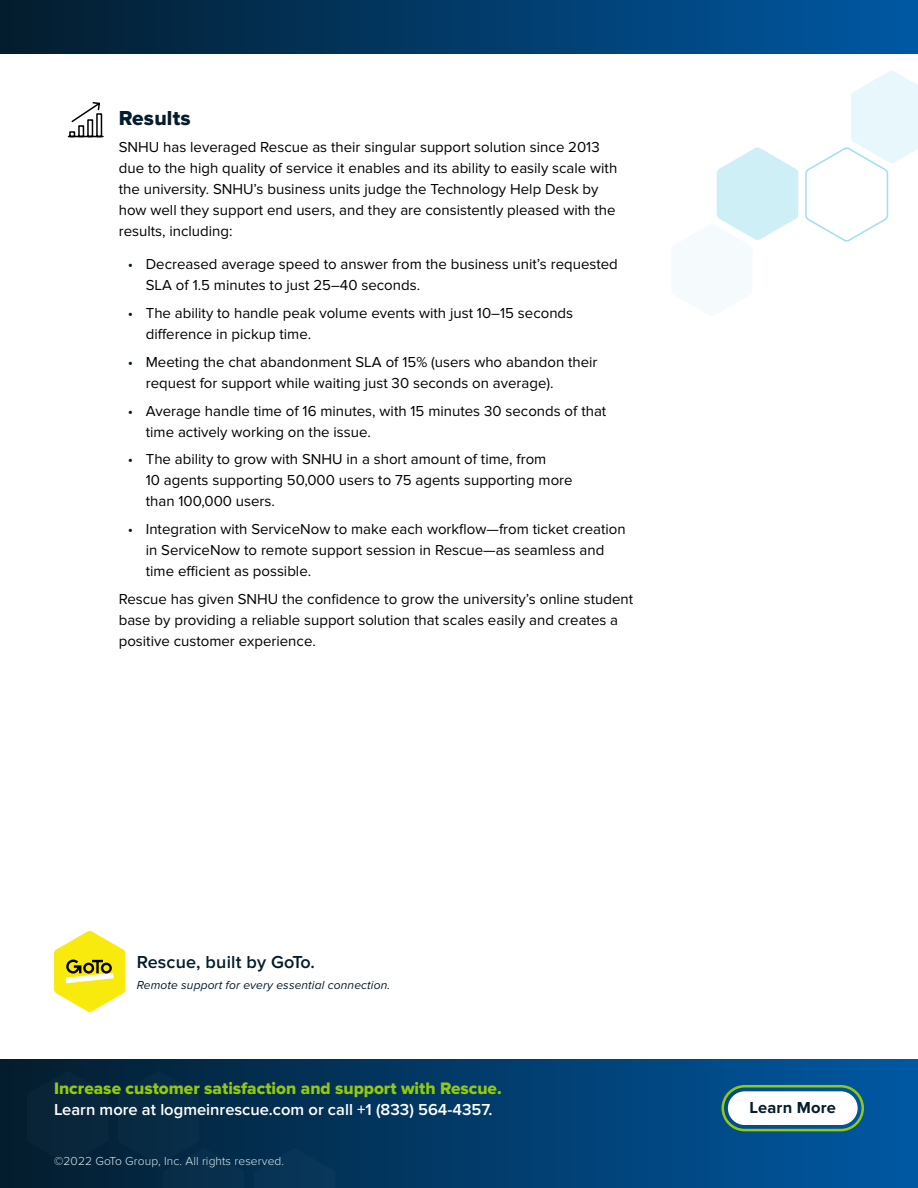
<style>
.page{position:relative;width:918px;height:1188px;background:#fff}
.page>*{position:absolute;margin:0;border:0;box-sizing:border-box;transform-origin:0 0}
.H1{font:21px "Proxima Nova Extrabld";letter-spacing:.01em;color:#041c2c}
.H1-2{font:600 18px "Proxima Nova";letter-spacing:.01em;color:#041c2c}
.Body{font:17.25px "Proxima Nova Extrabld";color:#93c90e}
.Body-2{font:600 16.5px "Proxima Nova";color:#fff}
._04_Intro_Text{font:700 16.5px "Proxima Nova";letter-spacing:.01em;color:#041c2c}
.Body-3{font:15px/21px "Proxima Nova";color:#000}
.H1-3{font:italic 12px "Proxima Nova";letter-spacing:.01em;color:#041c2c}
.t1{font:300 12px "Proxima Nova";letter-spacing:.01em;color:#daeaec}
.s1{color:#041c2c}
</style>
<div class="page">
<svg style="left:0;top:1059px;width:918px;height:129px;background:#013e70"></svg>
<svg style="left:118px;top:1071px;width:127px;height:117px;background:#052a46"></svg>
<div style="left:254px;top:1148px;width:81px;height:40px;background:#083456"></div>
<div style="left:27px;top:1071px;width:82px;height:93px;background:#09253a"></div>
<svg style="left:716px;top:147px;width:82px;height:93px"></svg>
<svg style="left:805px;top:71px;width:113px;height:171px"></svg>
<div style="left:722px;top:1085px;width:142px;height:46px;border:3px solid #93c90e;border-radius:22px"></div>
<div style="left:728px;top:1091px;width:130px;height:34px;background:#fff;border-radius:17px"></div>
<svg style="left:67px;top:102px;width:37px;height:36px"></svg>
<div style="left:0;top:0;width:918px;height:54px;background:linear-gradient(to right,#041c2d,#0058a3)"></div>
<svg style="left:54px;top:931px;width:71px;height:81px"></svg>
<p class="H1" style="left:119px;top:106px;width:73px">Results</p>
<p class="Body-3" style="left:119px;top:137px;width:500px">SNHU has leveraged Rescue as their singular support solution since 2013 due to the high quality of service it enables and its ability to easily scale with the university. SNHU’s business units judge the Technology Help Desk by how well they support end users, and they are consistently pleased with the results, including:</p>
<p class="Body-3" style="left:146px;top:254px;width:474px;text-indent:-18px"><span class="s1">•</span> Decreased average speed to answer from the business unit’s requested<br>SLA of 1.5 minutes to just 25–40 seconds.</p>
<p class="Body-3" style="left:146px;top:303px;width:429px;text-indent:-18px"><span class="s1">•</span> The ability to handle peak volume events with just 10–15 seconds difference in pickup time.</p>
<p class="Body-3" style="left:146px;top:352px;width:453px;text-indent:-18px"><span class="s1">•</span> Meeting the chat abandonment SLA of 15% (users who abandon their request for support while waiting just 30 seconds on average).</p>
<p class="Body-3" style="left:146px;top:400px;width:462px;text-indent:-18px"><span class="s1">•</span> Average handle time of 16 minutes, with 15 minutes 30 seconds of that time actively working on the issue.</p>
<p class="Body-3" style="left:146px;top:449px;width:428px;text-indent:-18px"><span class="s1">•</span> The ability to grow with SNHU in a short amount of time, from<br>10 agents supporting 50,000 users to 75 agents supporting more than 100,000 users.</p>
<p class="Body-3" style="left:146px;top:519px;width:481px;text-indent:-18px"><span class="s1">•</span> Integration with ServiceNow to make each workflow—from ticket creation in ServiceNow to remote support session in Rescue—as seamless and time efficient as possible.</p>
<p class="Body-3" style="left:119px;top:589px;width:516px">Rescue has given SNHU the confidence to grow the university’s online student base by providing a reliable support solution that scales easily and creates a positive customer experience.</p>
<p class="H1-2" style="left:137px;top:952px;width:180px">Rescue, built by GoTo.</p>
<p class="H1-3" style="left:137px;top:978px;width:255px">Remote support for every essential connection.</p>
<p class="Body" style="left:54px;top:1078px;width:449px">Increase customer satisfaction and support with Rescue.</p>
<p class="Body-2" style="left:54px;top:1100px;width:440px">Learn more at logmeinrescue.com or call +1 (833) 564-4357.</p>
<p class="t1" style="left:54px;top:1154px;width:232px">©2022 GoTo Group, Inc. All rights reserved.</p>
<p class="_04_Intro_Text" style="left:750px;top:1098px;width:88px">Learn More</p>
</div>
